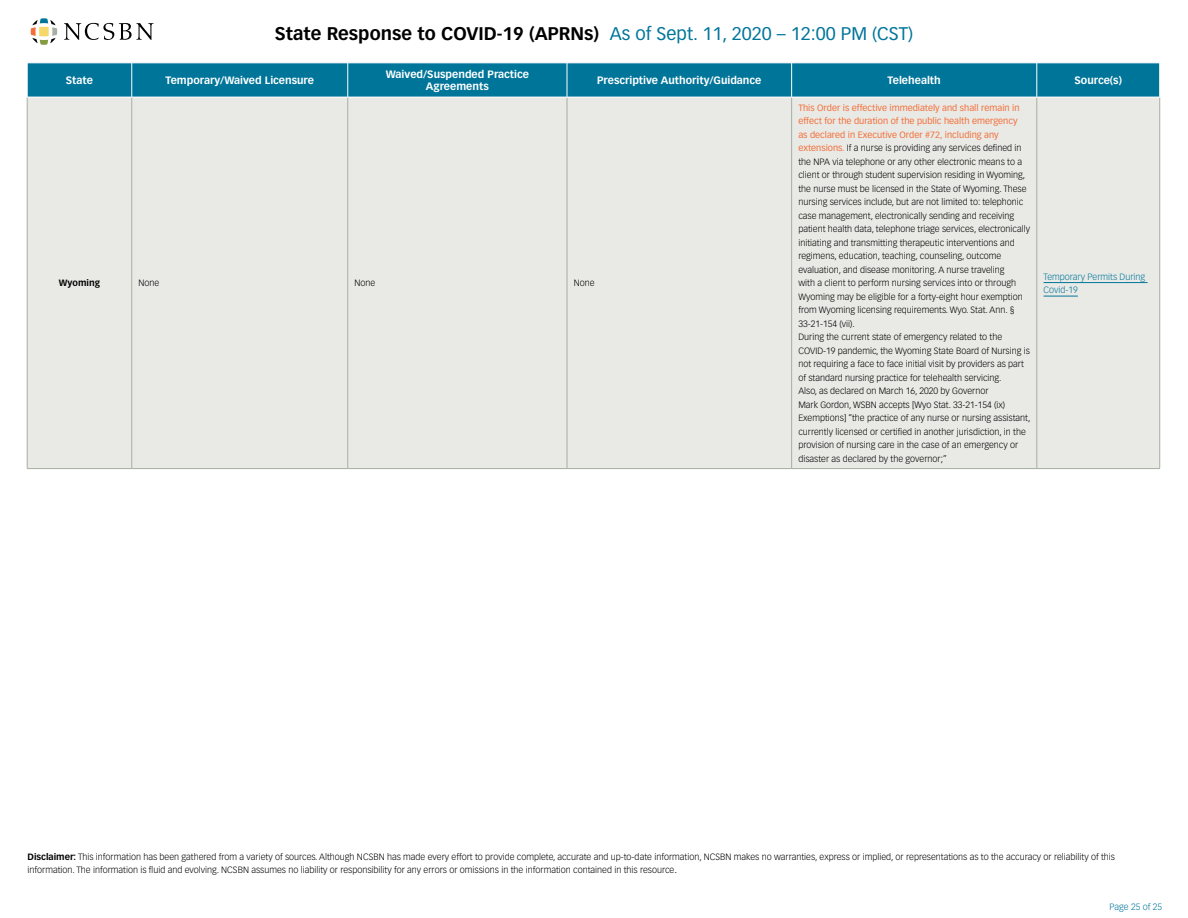
<style>
.page{position:relative;width:1188px;height:918px;background:#fff}
.page>*{position:absolute;margin:0;border:0;box-sizing:border-box;transform-origin:0 0}
.t1{font:700 18px "Vectora LT Std";color:#000}
.t2{font:700 10.5px/12.6px "Vectora LT Std";color:#fff;text-align:center}
.t3{font:300 9px/13.5px "Vectora LT Std";color:#000}
.t4{font:300 9px/13.5px "Vectora LT Std";color:#00759a}
.t5{font:700 9px "Vectora LT Std";color:#000}
.s1{font-weight:400;color:#00759a}
.s2{font-weight:400;color:#f36e3a}
.s3{font-weight:700}
.s4{font-size:10.5px}
</style>
<div class="page">
<svg style="left:31px;top:18px;width:26px;height:27px"></svg>
<svg style="left:64px;top:23px;width:90px;height:17px"></svg>
<div style="left:28px;top:64px;width:1131px;height:33px;background:#00759a"></div>
<div style="left:28px;top:98px;width:1131px;height:370px;background:#e9eae6"></div>
<hr style="left:27px;top:97px;width:1px;height:371px;background:#a6afa2">
<hr style="left:132px;top:97px;width:1px;height:371px;background:#a6afa2">
<hr style="left:348px;top:97px;width:1px;height:371px;background:#a6afa2">
<hr style="left:567px;top:97px;width:1px;height:371px;background:#a6afa2">
<hr style="left:791px;top:97px;width:1px;height:371px;background:#a6afa2">
<hr style="left:1037px;top:97px;width:1px;height:371px;background:#a6afa2">
<hr style="left:1159px;top:97px;width:1px;height:371px;background:#a6afa2">
<hr style="left:27px;top:468px;width:105px;height:1px;background:#a6afa2">
<hr style="left:132px;top:468px;width:216px;height:1px;background:#a6afa2">
<hr style="left:348px;top:468px;width:219px;height:1px;background:#a6afa2">
<hr style="left:567px;top:468px;width:225px;height:1px;background:#a6afa2">
<hr style="left:792px;top:468px;width:245px;height:1px;background:#a6afa2">
<hr style="left:1037px;top:468px;width:123px;height:1px;background:#a6afa2">
<hr style="left:132px;top:63px;width:1px;height:34px;background:#fff">
<hr style="left:348px;top:63px;width:1px;height:34px;background:#fff">
<hr style="left:567px;top:63px;width:1px;height:34px;background:#fff">
<hr style="left:791px;top:63px;width:1px;height:34px;background:#fff">
<hr style="left:1037px;top:63px;width:1px;height:34px;background:#fff">
<hr style="left:27px;top:97px;width:105px;height:1px;background:#fff">
<hr style="left:132px;top:97px;width:216px;height:1px;background:#fff">
<hr style="left:348px;top:97px;width:219px;height:1px;background:#fff">
<hr style="left:567px;top:97px;width:225px;height:1px;background:#fff">
<hr style="left:1037px;top:97px;width:123px;height:1px;background:#fff">
<hr style="left:1044px;top:282px;width:104px;height:1px;background:#00759a">
<hr style="left:1044px;top:296px;width:34px;height:1px;background:#00759a">
<h1 class="t1" style="left:275px;top:23px;width:640px">State Response to COVID-19 (APRNs) <span class="s1">As of Sept. 11, 2020 – 12:00 PM (CST)</span></h1>
<p class="t2" style="left:66px;top:74px;width:29px">State</p>
<p class="t2" style="left:165px;top:74px;width:150px">Temporary/Waived Licensure</p>
<p class="t2" style="left:386px;top:68px;width:145px">Waived/Suspended Practice<br>Agreements</p>
<p class="t2" style="left:597px;top:74px;width:166px">Prescriptive Authority/Guidance</p>
<p class="t2" style="left:888px;top:74px;width:55px">Telehealth</p>
<p class="t2" style="left:1075px;top:74px;width:49px">Source(s)</p>
<p class="t5" style="left:59px;top:278px;width:43px">Wyoming</p>
<p class="t3" style="left:139px;top:277px;width:22px">None</p>
<p class="t3" style="left:355px;top:277px;width:22px">None</p>
<p class="t3" style="left:574px;top:277px;width:22px">None</p>
<p class="t3" style="left:798px;top:101px;width:233px"><span class="s2">This Order is effective immediately and shall remain in effect for the duration of the public health emergency<br>as declared in Executive Order #72, including any extensions.</span> If a nurse is providing any services defined in the NPA via telephone or any other electronic means to a client or through student supervision residing in Wyoming, the nurse must be licensed in the State of Wyoming. These nursing services include, but are not limited to: telephonic case management, electronically sending and receiving patient health data, telephone triage services, electronically initiating and transmitting therapeutic interventions and regimens, education, teaching, counseling, outcome evaluation, and disease monitoring. A nurse traveling<br>with a client to perform nursing services into or through Wyoming may be eligible for a forty-eight hour exemption from Wyoming licensing requirements. Wyo. Stat. Ann. § 33-21-154 (vii).<br>During the current state of emergency related to the COVID-19 pandemic, the Wyoming State Board of Nursing is not requiring a face to face initial visit by providers as part of standard nursing practice for telehealth servicing.<br>Also, as declared on March 16, 2020 by Governor<br>Mark Gordon, WSBN accepts [Wyo Stat. 33-21-154 (ix)<br>Exemptions] “the practice of any nurse or nursing assistant, currently licensed or certified in another jurisdiction, in the provision of nursing care in the case of an emergency or disaster as declared by the governor;”</p>
<p class="t4" style="left:1044px;top:270px;width:103px">Temporary Permits During<br>Covid-19</p>
<p class="t3" style="left:28px;top:851px;width:1089px;line-height:12.6px"><span class="s3">Disclaimer:</span> This information has been gathered from a variety of sources. Although NCSBN has made every effort to provide complete, accurate and up-to-date information, NCSBN makes no warranties, express or implied, or representations as to the accuracy or reliability of this information. The information is fluid and evolving. NCSBN assumes no liability or responsibility for any errors or omissions in the information contained in this resource<span class="s4">.</span></p>
<p class="t4" style="left:1110px;top:900px;width:54px">Page 25 of 25</p>
</div>
